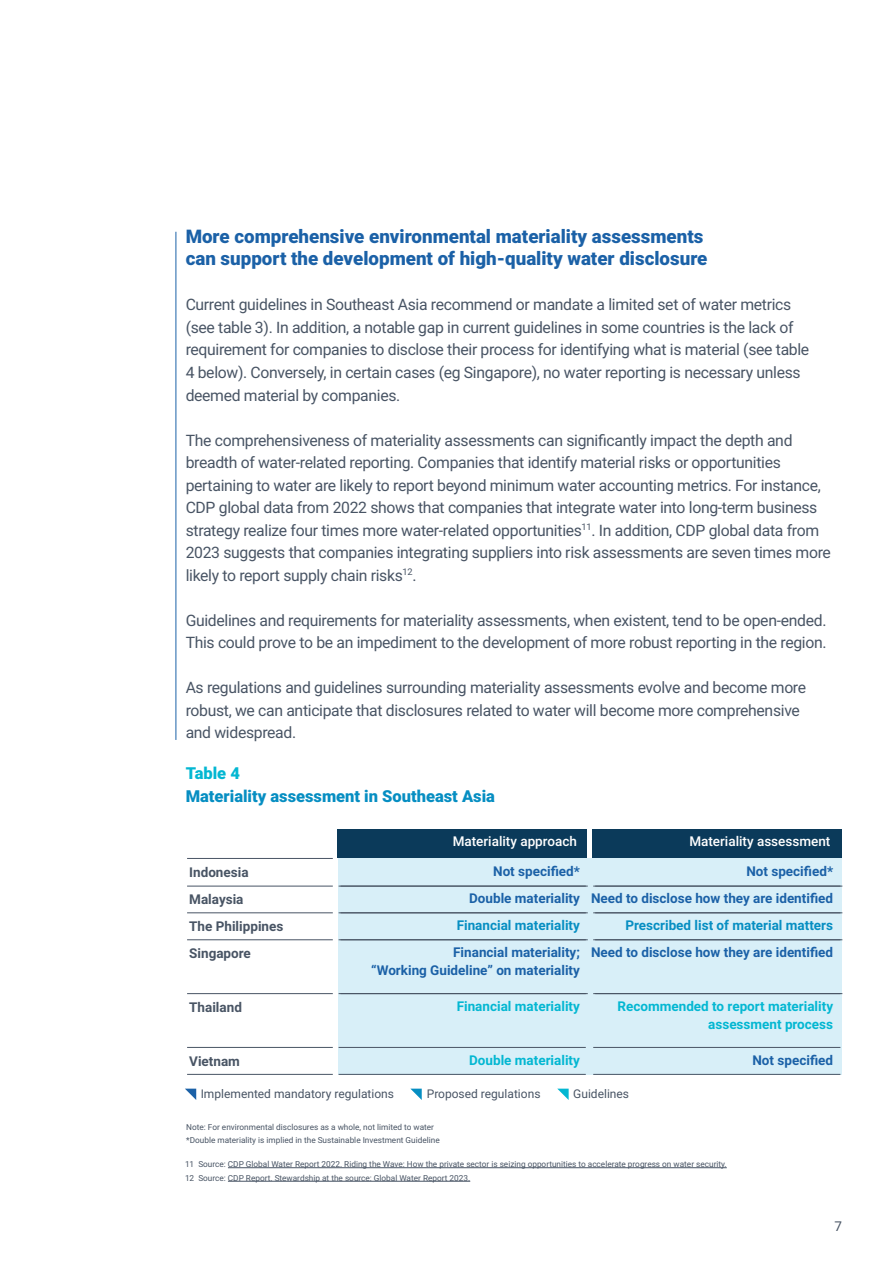
<style>
.page{position:relative;width:893px;height:1263px;background:#fff}
.page>*{position:absolute;margin:0;border:0;box-sizing:border-box;transform-origin:0 0}
.t1{font:900 18.75px/22.5px "Roboto";color:#1b61a7}
.t2{font:900 16.5px "Roboto";color:#068ec2}
.t3{font:900 16.5px "Roboto";color:#03b7d2}
.t4{font:15.75px/22.5px "Roboto";letter-spacing:-.02em;color:#485464}
.t5{font:700 13.5px/27px "Roboto";color:#1b61a7;text-align:right}
.t6{font:700 13.5px/18px "Roboto";color:#03b7d2;text-align:right}
.t7{font:700 13.5px/27px "Roboto";color:#485464}
.t8{font:700 13.5px "Roboto";color:#068ec2}
.t9{font:500 13.5px "Roboto";color:#fff}
.t10{font:13.5px "Roboto";color:#485464}
.t11{font:12px "Roboto";color:#485464}
.t12{font:8.25px/13.5px "Roboto";color:#485464}
</style>
<div class="page">
<div style="left:593px;top:829px;width:249px;height:28px;background:#0b3a5a"></div>
<div style="left:338px;top:829px;width:249px;height:28px;background:#0b3a5a"></div>
<hr style="left:228px;top:1167px;width:499px;height:1px;background:#485464">
<hr style="left:228px;top:1181px;width:242px;height:1px;background:#485464">
<div style="left:339px;top:858px;width:503px;height:217px;background:#d8eff8"></div>
<hr style="left:187px;top:886px;width:146px;height:1px;background:#485464">
<hr style="left:595px;top:886px;width:247px;height:1px;background:#485464">
<hr style="left:341px;top:886px;width:247px;height:1px;background:#485464">
<hr style="left:593px;top:886px;width:247px;height:1px;background:#485464">
<hr style="left:339px;top:886px;width:247px;height:1px;background:#485464">
<hr style="left:187px;top:858px;width:146px;height:1px;background:#485464">
<hr style="left:187px;top:912px;width:146px;height:1px;background:#485464">
<hr style="left:595px;top:912px;width:247px;height:1px;background:#485464">
<hr style="left:341px;top:912px;width:247px;height:1px;background:#485464">
<hr style="left:593px;top:912px;width:247px;height:1px;background:#485464">
<hr style="left:339px;top:912px;width:247px;height:1px;background:#485464">
<hr style="left:187px;top:993px;width:146px;height:1px;background:#485464">
<hr style="left:187px;top:1047px;width:146px;height:1px;background:#485464">
<hr style="left:595px;top:993px;width:247px;height:1px;background:#485464">
<hr style="left:341px;top:993px;width:247px;height:1px;background:#485464">
<hr style="left:593px;top:993px;width:247px;height:1px;background:#485464">
<hr style="left:593px;top:1047px;width:247px;height:1px;background:#485464">
<hr style="left:339px;top:993px;width:247px;height:1px;background:#485464">
<hr style="left:339px;top:1047px;width:247px;height:1px;background:#485464">
<hr style="left:187px;top:939px;width:146px;height:1px;background:#485464">
<hr style="left:595px;top:939px;width:247px;height:1px;background:#485464">
<hr style="left:341px;top:939px;width:247px;height:1px;background:#485464">
<hr style="left:593px;top:939px;width:247px;height:1px;background:#485464">
<hr style="left:339px;top:939px;width:247px;height:1px;background:#485464">
<hr style="left:187px;top:1074px;width:146px;height:1px;background:#485464">
<hr style="left:593px;top:1074px;width:247px;height:1px;background:#485464">
<hr style="left:339px;top:1074px;width:247px;height:1px;background:#485464">
<svg style="left:185px;top:1089px;width:11px;height:11px"></svg>
<svg style="left:411px;top:1089px;width:11px;height:11px"></svg>
<svg style="left:557px;top:1089px;width:12px;height:11px"></svg>
<hr style="left:176px;top:232px;width:1px;height:508px;background:#1b61a7">
<p class="t1" style="left:186px;top:224px;width:523px">More comprehensive environmental materiality assessments can support the development of high-quality water disclosure</p>
<p class="t4" style="left:186px;top:293px;width:625px">Current guidelines in Southeast Asia recommend or mandate a limited set of water metrics (see table 3). In addition, a notable gap in current guidelines in some countries is the lack of requirement for companies to disclose their process for identifying what is material (see table 4 below). Conversely, in certain cases (eg Singapore), no water reporting is necessary unless deemed material by companies.</p>
<p class="t4" style="left:186px;top:428px;width:647px">The comprehensiveness of materiality assessments can significantly impact the depth and breadth of water-related reporting. Companies that identify material risks or opportunities pertaining to water are likely to report beyond minimum water accounting metrics. For instance, CDP global data from 2022 shows that companies that integrate water into long-term business strategy realize four times more water-related opportunities<sup>11</sup>. In addition, CDP global data from 2023 suggests that companies integrating suppliers into risk assessments are seven times more likely to report supply chain risks<sup>12</sup>.</p>
<p class="t4" style="left:186px;top:608px;width:642px">Guidelines and requirements for materiality assessments, when existent, tend to be open-ended.<br>This could prove to be an impediment to the development of more robust reporting in the region.</p>
<p class="t4" style="left:186px;top:676px;width:622px">As regulations and guidelines surrounding materiality assessments evolve and become more robust, we can anticipate that disclosures related to water will become more comprehensive and widespread.</p>
<p class="t3" style="left:186px;top:762px;width:56px">Table 4</p>
<p class="t2" style="left:186px;top:784px;width:311px">Materiality assessment in Southeast Asia</p>
<p class="t9" style="left:453px;top:832px;width:126px">Materiality approach</p>
<p class="t9" style="left:689px;top:832px;width:143px">Materiality assessment</p>
<p class="t7" style="left:189px;top:858px;width:96px">Indonesia<br>Malaysia<br>The Philippines<br>Singapore</p>
<p class="t7" style="left:189px;top:993px;width:54px">Thailand</p>
<p class="t7" style="left:189px;top:1047px;width:52px">Vietnam</p>
<p class="t5" style="left:469px;top:857px;width:112px">Not specified*<br>Double materiality</p>
<p class="t8" style="left:457px;top:915px;width:125px">Financial materiality</p>
<p class="t5" style="left:371px;top:942px;width:210px;line-height:18px">Financial materiality;<br>“Working Guideline” on materiality</p>
<p class="t6" style="left:457px;top:996px;width:125px">Financial materiality</p>
<p class="t6" style="left:469px;top:1050px;width:112px">Double materiality</p>
<p class="t5" style="left:591px;top:857px;width:244px">Not specified*<br>Need to disclose how they are identified</p>
<p class="t8" style="left:625px;top:915px;width:209px">Prescribed list of material matters</p>
<p class="t5" style="left:591px;top:938px;width:244px">Need to disclose how they are identified</p>
<p class="t6" style="left:617px;top:996px;width:217px">Recommended to report materiality assessment process</p>
<p class="t5" style="left:752px;top:1046px;width:82px">Not specified</p>
<p class="t11" style="left:201px;top:1086px;width:195px">Implemented mandatory regulations</p>
<p class="t11" style="left:427px;top:1086px;width:115px">Proposed regulations</p>
<p class="t11" style="left:573px;top:1086px;width:57px">Guidelines</p>
<p class="t12" style="left:186px;top:1120px;width:255px">Note: For environmental disclosures as a whole, not limited to water *Double materiality is implied in the Sustainable Investment Guideline</p>
<p class="t12" style="left:185px;top:1157px;width:543px">11 Source: CDP Global Water Report 2022. Riding the Wave: How the private sector is seizing opportunities to accelerate progress on water security.<br>12 Source: CDP Report. Stewardship at the source: Global Water Report 2023.</p>
<p class="t10" style="left:834px;top:1216px;width:9px">7</p>
</div>
